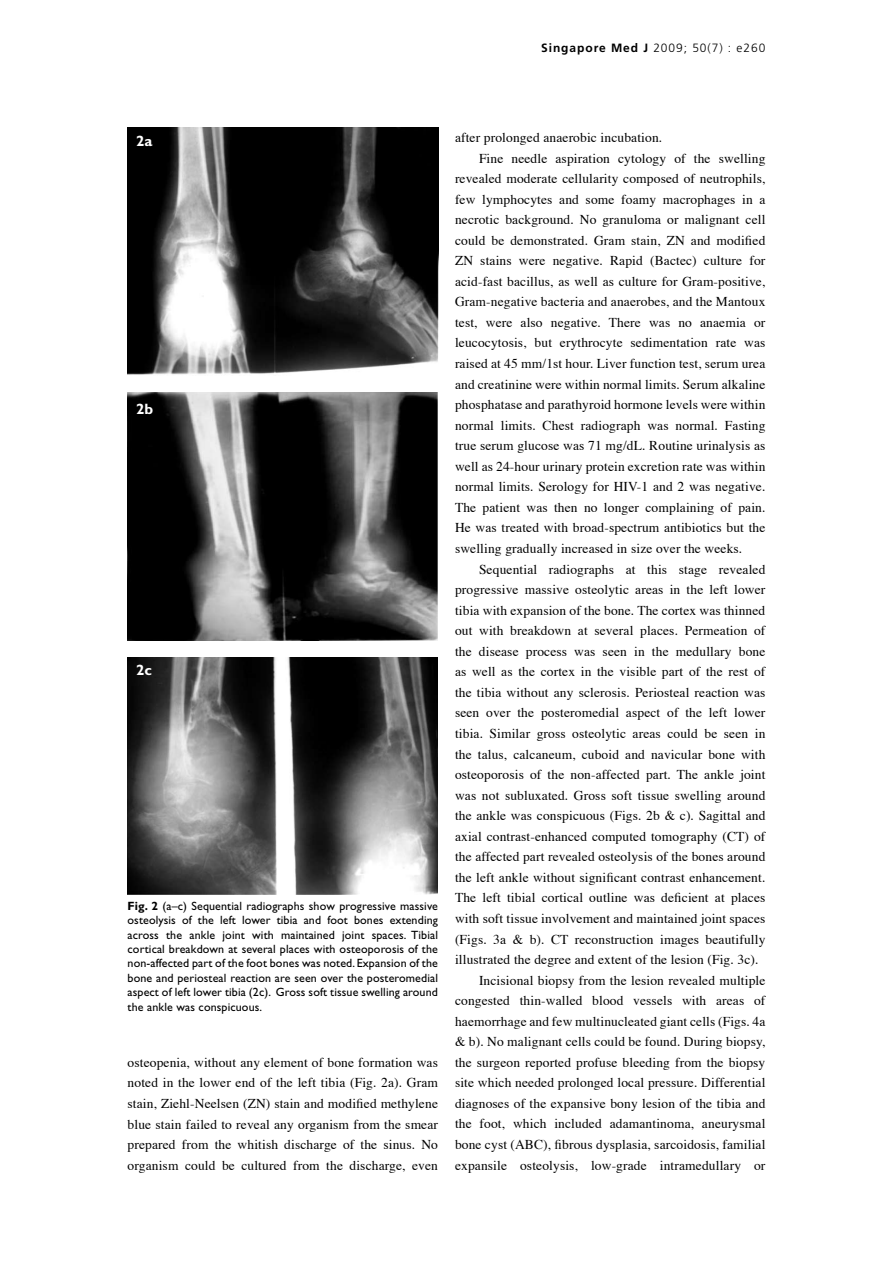
<style>
.page{position:relative;width:893px;height:1263px;background:#fff}
.page>*{position:absolute;margin:0;border:0;box-sizing:border-box;transform-origin:0 0}
.t1{font:700 15px "Gill Sans";color:#fff}
.t2{font:13.5px/20.5px "Times";letter-spacing:.01em;color:#000;text-align:justify}
.t3{font:12px/14.4px "Gill Sans";letter-spacing:.01em;color:#000;text-align:justify}
.t4{font:300 12px "Frutiger";letter-spacing:.08em;color:#000}
.s1{font-weight:700}
</style>
<div class="page">
<img style="left:128px;top:128px;width:310px;height:247px">
<img style="left:128px;top:392px;width:310px;height:248px">
<img style="left:128px;top:658px;width:310px;height:237px">
<p class="t4" style="left:541px;top:41px;width:226px"><span class="s1">Singapore Med J</span> 2009; 50(7) : e260</p>
<p class="t1" style="left:136px;top:132px;width:18px">2a</p>
<p class="t1" style="left:136px;top:400px;width:19px">2b</p>
<p class="t1" style="left:136px;top:660px;width:17px">2c</p>
<p class="t3" style="left:128px;top:898px;width:312px"><span class="s1">Fig. 2</span> (a–c) Sequential radiographs show progressive massive osteolysis of the left lower tibia and foot bones extending across the ankle joint with maintained joint spaces. Tibial cortical breakdown at several places with osteoporosis of the non-affected part of the foot bones was noted. Expansion of the bone and periosteal reaction are seen over the posteromedial aspect of left lower tibia (2c). Gross soft tissue swelling around the ankle was conspicuous.</p>
<p class="t2" style="left:128px;top:1053px;width:312px">osteopenia, without any element of bone formation was noted in the lower end of the left tibia (Fig. 2a). Gram stain, Ziehl-Neelsen (ZN) stain and modified methylene blue stain failed to reveal any organism from the smear prepared from the whitish discharge of the sinus. No organism could be cultured from the discharge, even</p>
<p class="t2" style="left:455px;top:128px;width:209px">after prolonged anaerobic incubation.</p>
<p class="t2" style="left:479px;top:148px;width:288px">Fine needle aspiration cytology of the swelling</p>
<p class="t2" style="left:455px;top:169px;width:312px">revealed moderate cellularity composed of neutrophils,</p>
<p class="t2" style="left:455px;top:190px;width:312px">few lymphocytes and some foamy macrophages in a</p>
<p class="t2" style="left:455px;top:210px;width:312px">necrotic background. No granuloma or malignant cell</p>
<p class="t2" style="left:455px;top:231px;width:312px">could be demonstrated. Gram stain, ZN and modified</p>
<p class="t2" style="left:455px;top:251px;width:312px">ZN stains were negative. Rapid (Bactec) culture for</p>
<p class="t2" style="left:455px;top:272px;width:312px">acid-fast bacillus, as well as culture for Gram-positive,</p>
<p class="t2" style="left:455px;top:292px;width:312px">Gram-negative bacteria and anaerobes, and the Mantoux</p>
<p class="t2" style="left:455px;top:313px;width:312px">test, were also negative. There was no anaemia or</p>
<p class="t2" style="left:455px;top:333px;width:312px">leucocytosis, but erythrocyte sedimentation rate was</p>
<p class="t2" style="left:455px;top:354px;width:312px">raised at 45 mm/1st hour. Liver function test, serum urea</p>
<p class="t2" style="left:455px;top:375px;width:312px">and creatinine were within normal limits. Serum alkaline</p>
<p class="t2" style="left:455px;top:395px;width:312px">phosphatase and parathyroid hormone levels were within</p>
<p class="t2" style="left:455px;top:416px;width:312px">normal limits. Chest radiograph was normal. Fasting</p>
<p class="t2" style="left:455px;top:436px;width:312px">true serum glucose was 71 mg/dL. Routine urinalysis as</p>
<p class="t2" style="left:455px;top:457px;width:312px">well as 24-hour urinary protein excretion rate was within</p>
<p class="t2" style="left:455px;top:477px;width:312px">normal limits. Serology for HIV-1 and 2 was negative.</p>
<p class="t2" style="left:455px;top:498px;width:312px">The patient was then no longer complaining of pain.</p>
<p class="t2" style="left:455px;top:518px;width:312px">He was treated with broad-spectrum antibiotics but the</p>
<p class="t2" style="left:455px;top:539px;width:289px">swelling gradually increased in size over the weeks.</p>
<p class="t2" style="left:479px;top:559px;width:288px">Sequential radiographs at this stage revealed</p>
<p class="t2" style="left:455px;top:580px;width:312px">progressive massive osteolytic areas in the left lower</p>
<p class="t2" style="left:455px;top:601px;width:312px">tibia with expansion of the bone. The cortex was thinned</p>
<p class="t2" style="left:455px;top:621px;width:312px">out with breakdown at several places. Permeation of</p>
<p class="t2" style="left:455px;top:642px;width:312px">the disease process was seen in the medullary bone</p>
<p class="t2" style="left:455px;top:662px;width:312px">as well as the cortex in the visible part of the rest of</p>
<p class="t2" style="left:455px;top:683px;width:312px">the tibia without any sclerosis. Periosteal reaction was</p>
<p class="t2" style="left:455px;top:703px;width:312px">seen over the posteromedial aspect of the left lower</p>
<p class="t2" style="left:455px;top:724px;width:312px">tibia. Similar gross osteolytic areas could be seen in</p>
<p class="t2" style="left:455px;top:744px;width:312px">the talus, calcaneum, cuboid and navicular bone with</p>
<p class="t2" style="left:455px;top:765px;width:312px">osteoporosis of the non-affected part. The ankle joint</p>
<p class="t2" style="left:455px;top:786px;width:312px">was not subluxated. Gross soft tissue swelling around</p>
<p class="t2" style="left:455px;top:806px;width:312px">the ankle was conspicuous (Figs. 2b &amp; c). Sagittal and</p>
<p class="t2" style="left:455px;top:827px;width:312px">axial contrast-enhanced computed tomography (CT) of</p>
<p class="t2" style="left:455px;top:847px;width:312px">the affected part revealed osteolysis of the bones around</p>
<p class="t2" style="left:455px;top:868px;width:312px">the left ankle without significant contrast enhancement.</p>
<p class="t2" style="left:455px;top:888px;width:312px">The left tibial cortical outline was deficient at places</p>
<p class="t2" style="left:455px;top:909px;width:312px">with soft tissue involvement and maintained joint spaces</p>
<p class="t2" style="left:455px;top:929px;width:312px">(Figs. 3a &amp; b). CT reconstruction images beautifully</p>
<p class="t2" style="left:455px;top:950px;width:305px">illustrated the degree and extent of the lesion (Fig. 3c).</p>
<p class="t2" style="left:479px;top:970px;width:288px">Incisional biopsy from the lesion revealed multiple</p>
<p class="t2" style="left:455px;top:991px;width:312px">congested thin-walled blood vessels with areas of</p>
<p class="t2" style="left:455px;top:1012px;width:312px">haemorrhage and few multinucleated giant cells (Figs. 4a</p>
<p class="t2" style="left:455px;top:1032px;width:312px">&amp; b). No malignant cells could be found. During biopsy,</p>
<p class="t2" style="left:455px;top:1053px;width:312px">the surgeon reported profuse bleeding from the biopsy</p>
<p class="t2" style="left:455px;top:1073px;width:312px">site which needed prolonged local pressure. Differential</p>
<p class="t2" style="left:455px;top:1094px;width:312px">diagnoses of the expansive bony lesion of the tibia and</p>
<p class="t2" style="left:455px;top:1114px;width:312px">the foot, which included adamantinoma, aneurysmal</p>
<p class="t2" style="left:455px;top:1135px;width:312px">bone cyst (ABC), fibrous dysplasia, sarcoidosis, familial</p>
<p class="t2" style="left:455px;top:1155px;width:312px">expansile osteolysis, low-grade intramedullary or</p>
</div>
